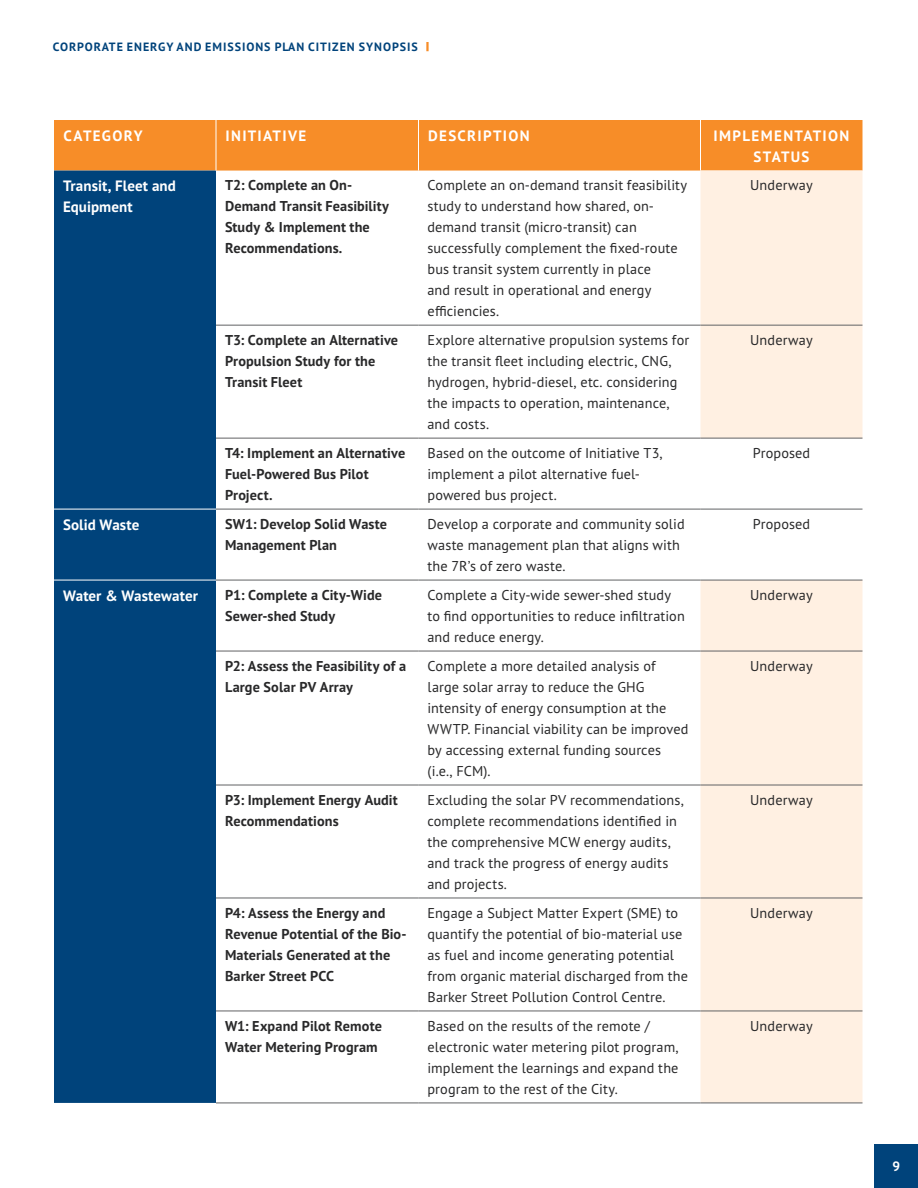
<style>
.page{position:relative;width:918px;height:1188px;background:#fff}
.page>*{position:absolute;margin:0;border:0;box-sizing:border-box;transform-origin:0 0}
.Body{font:700 15px/21px "PT Sans Pro";letter-spacing:.02em;color:#fff}
.Body-2{font:700 15px/21px "PT Sans Pro";letter-spacing:.09em;color:#fff;text-align:center}
.Body-3{font:700 15px "PT Sans Pro";letter-spacing:.085em;color:#fff}
.Body-4{font:14.25px/21px "PT Sans Pro";letter-spacing:.005em;color:#282829}
.Body-5{font:700 14.25px/21px "PT Sans Pro";letter-spacing:.01em;color:#282829}
.t1{font:700 13.5px "PT Sans Pro";color:#fff}
.t2{font:700 12px "PT Sans Pro";letter-spacing:.08em;color:#00437b}
</style>
<div class="page">
<svg style="left:426px;top:42px;width:3px;height:9px"></svg>
<div style="left:874px;top:1144px;width:44px;height:44px;background:#00437b"></div>
<div style="left:54px;top:120px;width:808px;height:51px;background:#f78d28"></div>
<div style="left:54px;top:171px;width:162px;height:932px;background:#00437b"></div>
<svg style="left:700px;top:171px;width:162px;height:932px;fill:#fff0e2"></svg>
<hr style="left:216px;top:120px;width:1px;height:51px;background:#fff">
<hr style="left:418px;top:120px;width:1px;height:51px;background:#fff">
<hr style="left:700px;top:120px;width:1px;height:51px;background:#fff">
<hr style="left:54px;top:509px;width:162px;height:1px;background:#fff">
<hr style="left:54px;top:580px;width:162px;height:1px;background:#fff">
<hr style="left:216px;top:325px;width:202px;height:1px;background:#616264">
<hr style="left:418px;top:325px;width:282px;height:1px;background:#616264">
<hr style="left:700px;top:325px;width:162px;height:1px;background:#616264">
<hr style="left:216px;top:438px;width:202px;height:1px;background:#616264">
<hr style="left:418px;top:438px;width:282px;height:1px;background:#616264">
<hr style="left:700px;top:438px;width:162px;height:1px;background:#616264">
<hr style="left:216px;top:509px;width:202px;height:1px;background:#616264">
<hr style="left:418px;top:509px;width:282px;height:1px;background:#616264">
<hr style="left:700px;top:509px;width:162px;height:1px;background:#616264">
<hr style="left:216px;top:580px;width:202px;height:1px;background:#616264">
<hr style="left:418px;top:580px;width:282px;height:1px;background:#616264">
<hr style="left:700px;top:580px;width:162px;height:1px;background:#616264">
<hr style="left:216px;top:651px;width:202px;height:1px;background:#616264">
<hr style="left:418px;top:651px;width:282px;height:1px;background:#616264">
<hr style="left:700px;top:651px;width:162px;height:1px;background:#616264">
<hr style="left:216px;top:785px;width:202px;height:1px;background:#616264">
<hr style="left:418px;top:785px;width:282px;height:1px;background:#616264">
<hr style="left:700px;top:785px;width:162px;height:1px;background:#616264">
<hr style="left:216px;top:898px;width:202px;height:1px;background:#616264">
<hr style="left:418px;top:898px;width:282px;height:1px;background:#616264">
<hr style="left:700px;top:898px;width:162px;height:1px;background:#616264">
<hr style="left:216px;top:1011px;width:202px;height:1px;background:#616264">
<hr style="left:418px;top:1011px;width:282px;height:1px;background:#616264">
<hr style="left:700px;top:1011px;width:162px;height:1px;background:#616264">
<hr style="left:216px;top:1103px;width:202px;height:1px;background:#616264">
<hr style="left:418px;top:1103px;width:282px;height:1px;background:#616264">
<hr style="left:700px;top:1103px;width:162px;height:1px;background:#616264">
<p class="t2" style="left:53px;top:39px;width:367px">CORPORATE ENERGY AND EMISSIONS PLAN CITIZEN SYNOPSIS</p>
<p class="Body-2" style="left:64px;top:125px;width:80px">CATEGORY</p>
<p class="Body-3" style="left:226px;top:125px;width:82px">INITIATIVE</p>
<p class="Body-3" style="left:428px;top:125px;width:103px">DESCRIPTION</p>
<p class="Body-2" style="left:714px;top:125px;width:137px">IMPLEMENTATION<br>STATUS</p>
<p class="Body" style="left:63px;top:175px;width:114px">Transit, Fleet and<br>Equipment</p>
<p class="Body-5" style="left:225px;top:174px;width:166px">T2: Complete an On-<br>Demand Transit Feasibility<br>Study &amp; Implement the<br>Recommendations.</p>
<p class="Body-4" style="left:428px;top:174px;width:261px">Complete an on-demand transit feasibility study to understand how shared, on&shy;demand transit (micro-transit) can successfully complement the fixed-route bus transit system currently in place<br>and result in operational and energy efficiencies.</p>
<p class="Body-4" style="left:750px;top:174px;width:64px">Underway</p>
<p class="Body-5" style="left:225px;top:329px;width:175px">T3: Complete an Alternative<br>Propulsion Study for the<br>Transit Fleet</p>
<p class="Body-4" style="left:428px;top:329px;width:263px">Explore alternative propulsion systems for the transit fleet including electric, CNG, hydrogen, hybrid-diesel, etc. considering the impacts to operation, maintenance, and costs.</p>
<p class="Body-4" style="left:750px;top:329px;width:64px">Underway</p>
<p class="Body-5" style="left:225px;top:442px;width:182px">T4: Implement an Alternative<br>Fuel-Powered Bus Pilot<br>Project.</p>
<p class="Body-4" style="left:428px;top:442px;width:237px">Based on the outcome of Initiative T3, implement a pilot alternative fuel&shy;powered bus project.</p>
<p class="Body-4" style="left:753px;top:442px;width:59px">Proposed</p>
<p class="Body" style="left:63px;top:514px;width:78px">Solid Waste</p>
<p class="Body-5" style="left:225px;top:513px;width:164px">SW1: Develop Solid Waste<br>Management Plan</p>
<p class="Body-4" style="left:428px;top:513px;width:259px">Develop a corporate and community solid waste management plan that aligns with the 7R’s of zero waste.</p>
<p class="Body-4" style="left:753px;top:513px;width:59px">Proposed</p>
<p class="Body" style="left:63px;top:585px;width:137px">Water &amp; Wastewater</p>
<p class="Body-5" style="left:225px;top:584px;width:159px">P1: Complete a City-Wide<br>Sewer-shed Study</p>
<p class="Body-4" style="left:428px;top:584px;width:259px">Complete a City-wide sewer-shed study to find opportunities to reduce infiltration and reduce energy.</p>
<p class="Body-4" style="left:750px;top:584px;width:64px">Underway</p>
<p class="Body-5" style="left:225px;top:655px;width:183px">P2: Assess the Feasibility of a<br>Large Solar PV Array</p>
<p class="Body-4" style="left:428px;top:655px;width:263px">Complete a more detailed analysis of large solar array to reduce the GHG intensity of energy consumption at the WWTP. Financial viability can be improved by accessing external funding sources (i.e., FCM).</p>
<p class="Body-4" style="left:750px;top:655px;width:64px">Underway</p>
<p class="Body-5" style="left:225px;top:789px;width:174px">P3: Implement Energy Audit<br>Recommendations</p>
<p class="Body-4" style="left:428px;top:789px;width:258px">Excluding the solar PV recommendations, complete recommendations identified in the comprehensive MCW energy audits, and track the progress of energy audits and projects.</p>
<p class="Body-4" style="left:750px;top:789px;width:64px">Underway</p>
<p class="Body-5" style="left:225px;top:902px;width:183px">P4: Assess the Energy and<br>Revenue Potential of the Bio-<br>Materials Generated at the<br>Barker Street PCC</p>
<p class="Body-4" style="left:428px;top:902px;width:262px">Engage a Subject Matter Expert (SME) to quantify the potential of bio-material use as fuel and income generating potential from organic material discharged from the Barker Street Pollution Control Centre.</p>
<p class="Body-4" style="left:750px;top:902px;width:64px">Underway</p>
<p class="Body-5" style="left:225px;top:1015px;width:159px">W1: Expand Pilot Remote<br>Water Metering Program</p>
<p class="Body-4" style="left:428px;top:1015px;width:253px">Based on the results of the remote / electronic water metering pilot program, implement the learnings and expand the program to the rest of the City.</p>
<p class="Body-4" style="left:750px;top:1015px;width:64px">Underway</p>
<p class="t1" style="left:892px;top:1158px;width:9px">9</p>
</div>
